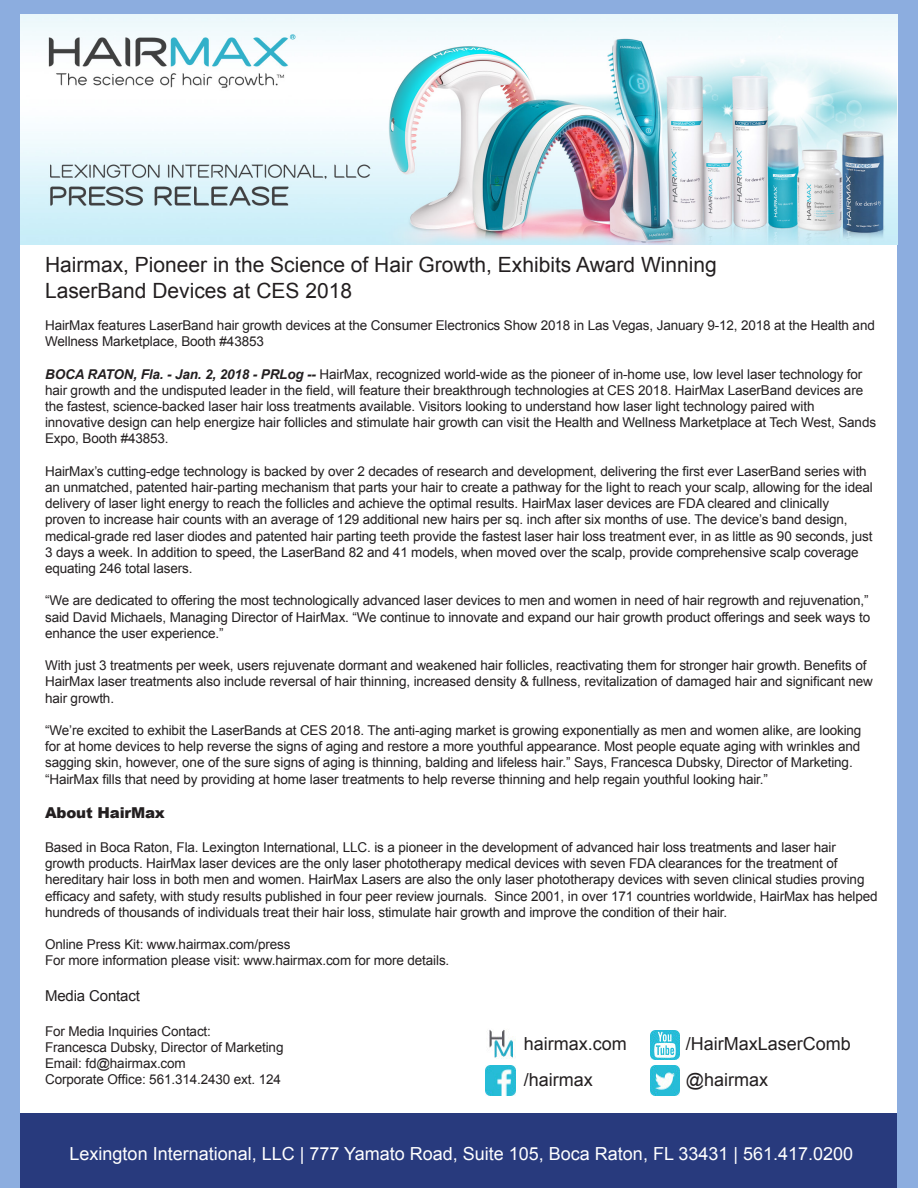
<style>
.page{position:relative;width:918px;height:1188px;background:#8caddf}
.page>*{position:absolute;margin:0;border:0;box-sizing:border-box;transform-origin:0 0}
.t1{font:21px/25.2px "Arial";color:#231f20}
.t2{font:18px "Arial";color:#fff}
.t3{font:18px "Arial";color:#231f20}
.t4{font:900 15px "Arial";letter-spacing:-.01em;color:#231f20}
.t5{font:15px "Arial";letter-spacing:-.01em;color:#231f20}
.t6{font:13.5px/16.2px "Arial";letter-spacing:-.01em;color:#231f20}
.s1{font-weight:700;font-style:italic}
</style>
<div class="page">
<div style="left:21px;top:226px;width:876px;height:935px;background:#fff"></div>
<img style="left:21px;top:15px;width:877px;height:230px">
<div style="left:21px;top:1114px;width:876px;height:74px;background:#283a7d"></div>
<img style="left:489px;top:1029px;width:26px;height:29px">
<img style="left:486px;top:1066px;width:29px;height:29px">
<img style="left:650px;top:1066px;width:29px;height:29px">
<img style="left:650px;top:1030px;width:29px;height:30px">
<p class="t1" style="left:45px;top:253px;width:673px">Hairmax, Pioneer in the Science of Hair Growth, Exhibits Award Winning<br>LaserBand Devices at CES 2018</p>
<p class="t6" style="left:45px;top:317px;width:831px">HairMax features LaserBand hair growth devices at the Consumer Electronics Show 2018 in Las Vegas, January 9-12, 2018 at the Health and<br>Wellness Marketplace, Booth #43853</p>
<p class="t6" style="left:45px;top:366px;width:820px;text-align:justify"><span class="s1">BOCA RATON, Fla. - Jan. 2, 2018 - PRLog --</span> HairMax, recognized world-wide as the pioneer of in-home use, low level laser technology for hair growth and the undisputed leader in the field, will feature their breakthrough technologies at CES 2018. HairMax LaserBand devices are the fastest, science-backed laser hair loss treatments available. Visitors looking to understand how laser light technology paired with</p>
<p class="t6" style="left:45px;top:414px;width:833px">innovative design can help energize hair follicles and stimulate hair growth can visit the Health and Wellness Marketplace at Tech West, Sands<br>Expo, Booth #43853.</p>
<p class="t6" style="left:45px;top:463px;width:829px">HairMax’s cutting-edge technology is backed by over 2 decades of research and development, delivering the first ever LaserBand series with an unmatched, patented hair-parting mechanism that parts your hair to create a pathway for the light to reach your scalp, allowing for the ideal delivery of laser light energy to reach the follicles and achieve the optimal results. HairMax laser devices are FDA cleared and clinically</p>
<p class="t6" style="left:45px;top:512px;width:829px">proven to increase hair counts with an average of 129 additional new hairs per sq. inch after six months of use. The device’s band design, medical-grade red laser diodes and patented hair parting teeth provide the fastest laser hair loss treatment ever, in as little as 90 seconds, just 3 days a week. In addition to speed, the LaserBand 82 and 41 models, when moved over the scalp, provide comprehensive scalp coverage equating 246 total lasers.</p>
<p class="t6" style="left:45px;top:593px;width:827px;text-align:justify">“We are dedicated to offering the most technologically advanced laser devices to men and women in need of hair regrowth and rejuvenation,” said David Michaels, Managing Director of HairMax. “We continue to innovate and expand our hair growth product offerings and seek ways to enhance the user experience.”</p>
<p class="t6" style="left:45px;top:657px;width:829px">With just 3 treatments per week, users rejuvenate dormant and weakened hair follicles, reactivating them for stronger hair growth. Benefits of<br>HairMax laser treatments also include reversal of hair thinning, increased density &amp; fullness, revitalization of damaged hair and significant new hair growth.</p>
<p class="t6" style="left:45px;top:722px;width:818px;text-align:justify">“We’re excited to exhibit the LaserBands at CES 2018. The anti-aging market is growing exponentially as men and women alike, are looking for at home devices to help reverse the signs of aging and restore a more youthful appearance. Most people equate aging with wrinkles and sagging skin, however, one of the sure signs of aging is thinning, balding and lifeless hair.” Says, Francesca Dubsky, Director of Marketing.</p>
<p class="t6" style="left:45px;top:771px;width:724px">“HairMax fills that need by providing at home laser treatments to help reverse thinning and help regain youthful looking hair.”</p>
<p class="t4" style="left:45px;top:801px;width:121px">About HairMax</p>
<p class="t6" style="left:45px;top:839px;width:834px">Based in Boca Raton, Fla. Lexington International, LLC. is a pioneer in the development of advanced hair loss treatments and laser hair growth products. HairMax laser devices are the only laser phototherapy medical devices with seven FDA clearances for the treatment of hereditary hair loss in both men and women. HairMax Lasers are also the only laser phototherapy devices with seven clinical studies proving efficacy and safety, with study results published in four peer review journals. Since 2001, in over 171 countries worldwide, HairMax has helped hundreds of thousands of individuals treat their hair loss, stimulate hair growth and improve the condition of their hair.</p>
<p class="t6" style="left:45px;top:936px;width:247px">Online Press Kit: www.hairmax.com/press</p>
<p class="t6" style="left:45px;top:953px;width:406px">For more information please visit: www.hairmax.com for more details.</p>
<p class="t5" style="left:45px;top:986px;width:96px">Media Contact</p>
<p class="t6" style="left:45px;top:1023px;width:167px">For Media Inquiries Contact:</p>
<p class="t6" style="left:45px;top:1039px;width:240px">Francesca Dubsky, Director of Marketing</p>
<p class="t6" style="left:45px;top:1055px;width:142px">Email: fd@hairmax.com</p>
<p class="t6" style="left:45px;top:1071px;width:237px">Corporate Office: 561.314.2430 ext. 124</p>
<p class="t3" style="left:686px;top:1032px;width:167px">/HairMaxLaserComb</p>
<p class="t3" style="left:524px;top:1032px;width:105px">hairmax.com</p>
<p class="t3" style="left:524px;top:1067px;width:71px">/hairmax</p>
<p class="t3" style="left:686px;top:1067px;width:84px">@hairmax</p>
<p class="t2" style="left:70px;top:1141px;width:785px">Lexington International, LLC | 777 Yamato Road, Suite 105, Boca Raton, FL 33431 | 561.417.0200</p>
</div>
